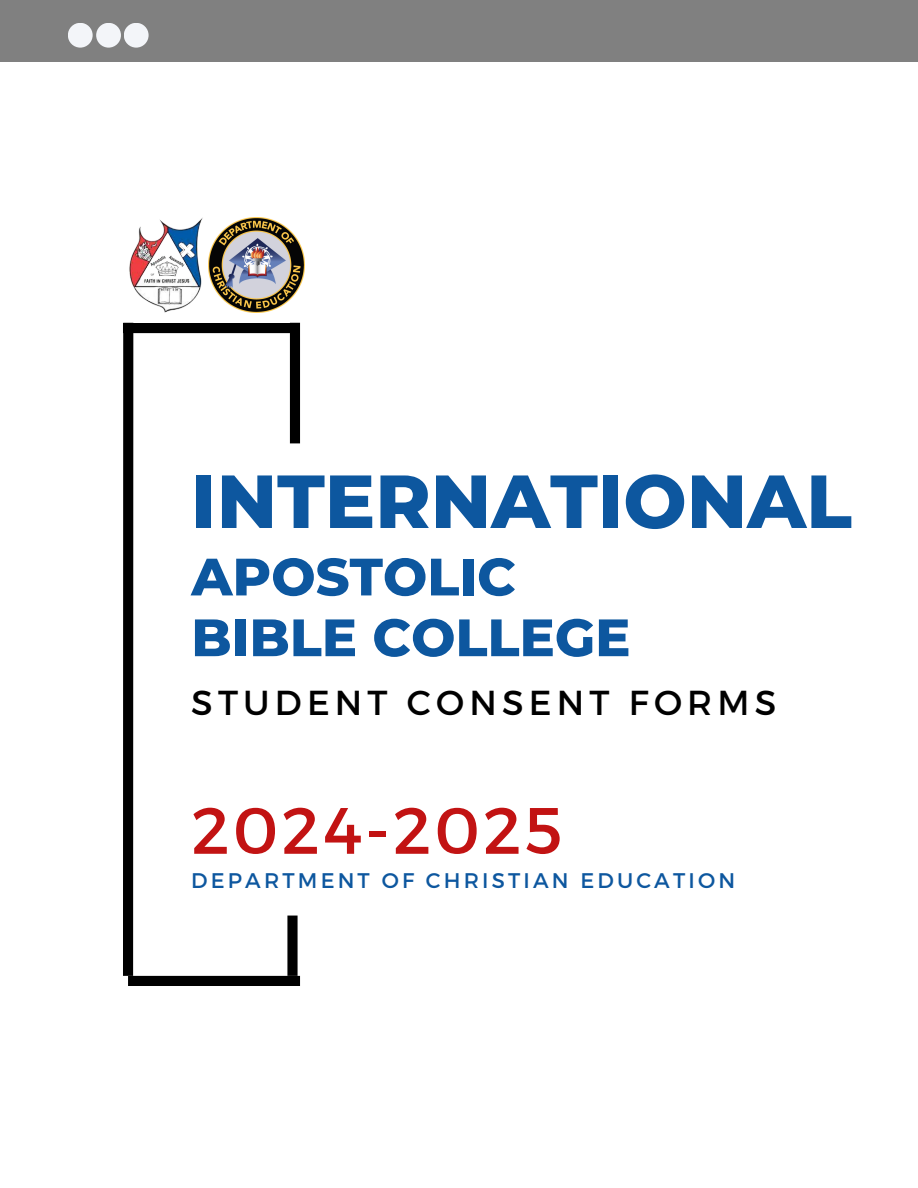
<style>
.page{position:relative;width:918px;height:1188px;background:#fff}
.page>*{position:absolute;margin:0;border:0;box-sizing:border-box;transform-origin:0 0}
.t1{font:800 75px "Montserrat";color:#0d579f}
.t2{font:65.4px "Montserrat";letter-spacing:.05em;color:#c21313}
.t3{font:800 52.5px/60.8px "Montserrat";color:#0d579f}
.t4{font:34.65px "Montserrat";letter-spacing:.15em;color:#000}
.t5{font:21.15px "Montserrat";letter-spacing:.15em;color:#0d579f}
</style>
<div class="page">
<div style="left:0;top:0;width:918px;height:62px;background:#808080"></div>
<div style="left:290px;top:323px;width:10px;height:120px;background:#000"></div>
<div style="left:123px;top:323px;width:172px;height:10px;background:#000"></div>
<div style="left:123px;top:323px;width:10px;height:653px;background:#000"></div>
<div style="left:128px;top:976px;width:172px;height:10px;background:#000"></div>
<div style="left:287px;top:916px;width:11px;height:60px;background:#000"></div>
<div style="left:68px;top:23px;width:25px;height:25px;background:#f3f5f9;border-radius:50%"></div>
<div style="left:96px;top:23px;width:25px;height:25px;background:#f3f5f9;border-radius:50%"></div>
<div style="left:124px;top:23px;width:25px;height:25px;background:#f3f5f9;border-radius:50%"></div>
<img style="left:224px;top:217px;width:81px;height:96px">
<img style="left:129px;top:217px;width:95px;height:96px">
<h1 class="t1" style="left:191px;top:455px;width:662px">INTERNATIONAL</h1>
<h3 class="t3" style="left:191px;top:546px;width:441px">APOSTOLIC<br>BIBLE COLLEGE</h3>
<p class="t4" style="left:191px;top:680px;width:587px">STUDENT CONSENT FORMS</p>
<h4 class="t2" style="left:191px;top:788px;width:373px">2024-2025</h4>
<h2 class="t5" style="left:191px;top:866px;width:545px">DEPARTMENT OF CHRISTIAN EDUCATION</h2>
</div>
